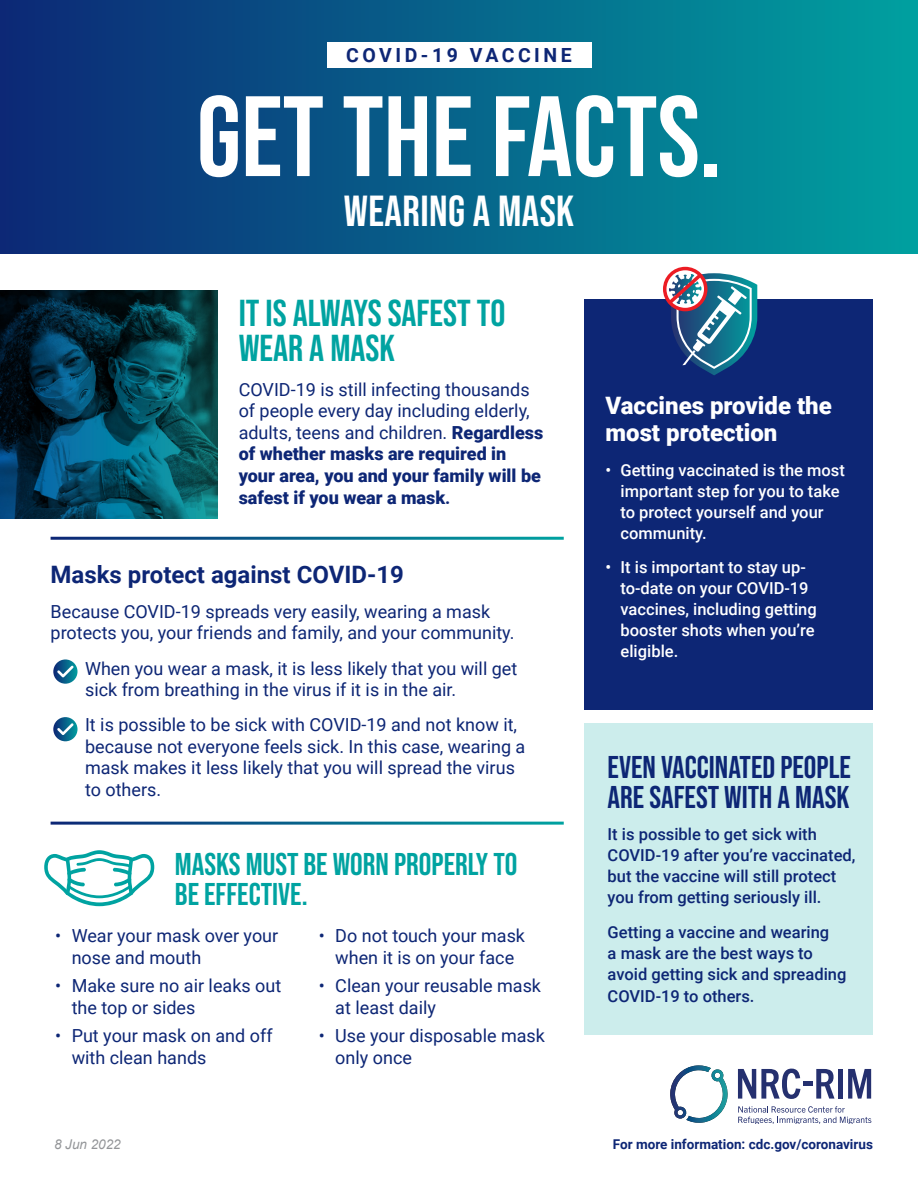
<style>
.page{position:relative;width:918px;height:1188px;background:#fff}
.page>*{position:absolute;margin:0;border:0;box-sizing:border-box;transform-origin:0 0}
.t1{font:114px "Bebas Neue";color:#fff}
.t2{font:43.5px "Bebas Neue";letter-spacing:.01em;color:#fff}
.t3{font:37.5px/34.5px "Bebas Neue";color:#00a3a1}
.t4{font:31.5px/30px "Bebas Neue";color:#0d2675}
.t5{font:31.5px/30px "Bebas Neue";color:#00a3a1}
.t6{font:900 24px/27px "Roboto";color:#fff}
.t7{font:700 24px "Roboto";color:#0d2675}
.t8{font:700 19.5px "Roboto";letter-spacing:.18em;color:#0d2675}
.t9{font:18px/21.6px "Roboto";color:#0d2675}
.t10{font:500 16.5px/21px "Roboto";color:#0d2675}
.t11{font:500 16.5px/21px "Roboto";color:#fff}
.t12{font:700 13.5px "Roboto";color:#0d2675}
.Date_Modified{font:italic 13.5px "Arial";color:#939598}
.s1{font-weight:900}
.s2{font-weight:700}
</style>
<div class="page">
<div style="left:584px;top:299px;width:289px;height:411px;background:#0d2675"></div>
<div style="left:584px;top:724px;width:289px;height:311px;background:#ccedec"></div>
<div style="left:0;top:0;width:918px;height:254px;background:linear-gradient(to right,#0d2876,#00a0a0)"></div>
<div style="left:327px;top:42px;width:264px;height:25px;background:#fff"></div>
<svg style="left:663px;top:267px;width:94px;height:108px"></svg>
<svg style="left:53px;top:659px;width:25px;height:25px"></svg>
<svg style="left:57px;top:666px;width:17px;height:11px"></svg>
<svg style="left:53px;top:717px;width:25px;height:24px"></svg>
<svg style="left:57px;top:723px;width:17px;height:12px"></svg>
<svg style="left:44px;top:850px;width:110px;height:56px"></svg>
<svg style="left:738px;top:1069px;width:97px;height:30px"></svg>
<div style="left:838px;top:1069px;width:5px;height:30px;background:#25306f"></div>
<svg style="left:848px;top:1069px;width:23px;height:30px"></svg>
<svg style="left:738px;top:1106px;width:133px;height:18px"></svg>
<svg style="left:670px;top:1065px;width:58px;height:58px"></svg>
<img style="left:0;top:290px;width:217px;height:229px">
<p class="t8" style="left:346px;top:41px;width:227px">COVID-19 VACCINE</p>
<p class="t1" style="left:197px;top:72px;width:526px">GET THE FACTS.</p>
<p class="t2" style="left:344px;top:186px;width:232px">WEARING A MASK</p>
<p class="t3" style="left:239px;top:295px;width:268px">IT IS ALWAYS SAFEST TO<br>WEAR A MASK</p>
<p class="t9" style="left:239px;top:378px;width:306px">COVID-19 is still infecting thousands of people every day including elderly, adults, teens and children. <span class="s1">Regardless of whether masks are required in your area, you and your family will be safest if you wear a mask</span><span class="s2">.</span></p>
<p class="t7" style="left:51px;top:557px;width:355px">Masks protect against COVID-19</p>
<p class="t9" style="left:51px;top:600px;width:466px">Because COVID-19 spreads very easily, wearing a mask protects you, your friends and family, and your community.</p>
<p class="t9" style="left:85px;top:657px;width:434px">When you wear a mask, it is less likely that you will get sick from breathing in the virus if it is in the air.</p>
<p class="t9" style="left:85px;top:713px;width:442px">It is possible to be sick with COVID-19 and not know it, because not everyone feels sick. In this case, wearing a mask makes it less likely that you will spread the virus to others.</p>
<p class="t5" style="left:175px;top:849px;width:344px">MASKS MUST BE WORN PROPERLY TO<br>BE EFFECTIVE.</p>
<p class="t9" style="left:72px;top:925px;width:208px;text-indent:-16px">• Wear your mask over your nose and mouth</p>
<p class="t9" style="left:72px;top:975px;width:211px;text-indent:-16px">• Make sure no air leaks out the top or sides</p>
<p class="t9" style="left:72px;top:1025px;width:202px;text-indent:-16px">• Put your mask on and off with clean hands</p>
<p class="t9" style="left:319px;top:925px;width:208px;text-align:center">• Do not touch your mask when it is on your face</p>
<p class="t9" style="left:335px;top:975px;width:207px;text-indent:-16px">• Clean your reusable mask at least daily</p>
<p class="t9" style="left:335px;top:1025px;width:211px;text-indent:-16px">• Use your disposable mask only once</p>
<p class="t6" style="left:606px;top:391px;width:228px">Vaccines provide the most protection</p>
<p class="t11" style="left:621px;top:459px;width:226px;text-indent:-15px">• Getting vaccinated is the most important step for you to take to protect yourself and your community.</p>
<p class="t11" style="left:621px;top:556px;width:198px;text-indent:-15px">• It is important to stay up&shy;to-date on your COVID-19 vaccines, including getting booster shots when you’re eligible.</p>
<p class="t4" style="left:608px;top:752px;width:245px">EVEN VACCINATED PEOPLE<br>ARE SAFEST WITH A MASK</p>
<p class="t10" style="left:608px;top:824px;width:249px">It is possible to get sick with<br>COVID-19 after you’re vaccinated, but the vaccine will still protect you from getting seriously ill.</p>
<p class="t10" style="left:608px;top:921px;width:240px">Getting a vaccine and wearing<br>a mask are the best ways to avoid getting sick and spreading<br>COVID-19 to others.</p>
<p class="Date_Modified" style="left:54px;top:1135px;width:68px">8 Jun 2022</p>
<p class="t12" style="left:613px;top:1135px;width:262px">For more information: cdc.gov/coronavirus</p>
</div>
